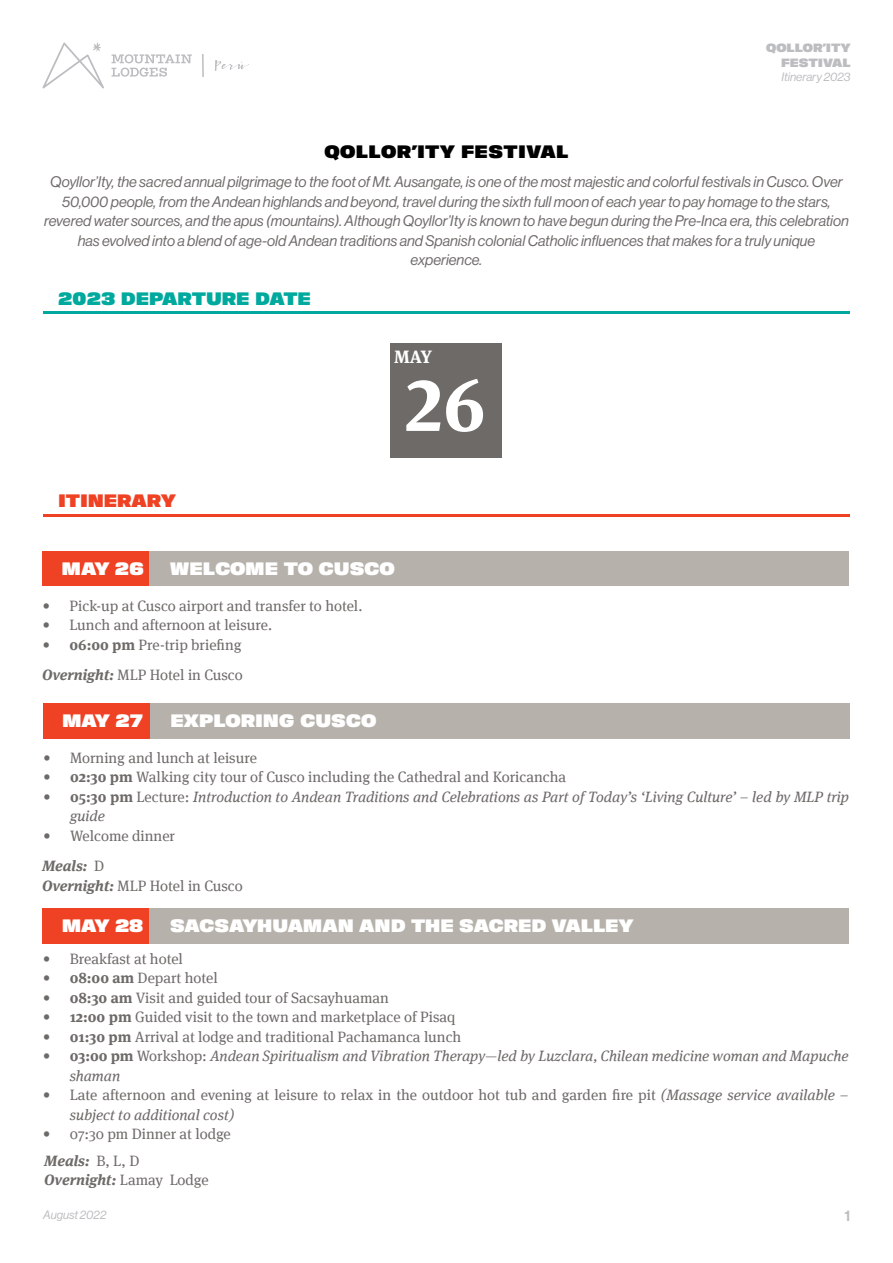
<style>
.page{position:relative;width:893px;height:1263px;background:#fff}
.page>*{position:absolute;margin:0;border:0;box-sizing:border-box;transform-origin:0 0}
.t1{font:700 75px "Meta Serif Lf";color:#fff}
.t2{font:18px "ATC Duel V8";color:#fff}
.t3{font:18px "ATC Duel V8";letter-spacing:.025em;color:#000}
.t4{font:18px "ATC Duel V8";color:#00a99d}
.t5{font:18px "ATC Duel V8";color:#ef4123}
.t6{font:700 18px "Meta Serif Lf";color:#fff}
.t7{font:15px/19.5px "Meta Serif";color:#6e6a68}
.t8{font:italic 15px/19.5px "Haas Grot Disp 56";color:#6e6a68;text-align:center}
.t9{font:italic 15px/19.5px "Meta Serif Tf";color:#6e6a68}
.t10{font:italic 700 15px "Meta Serif";color:#6e6a68}
.t11{font:500 15px "Haas Grot Disp 65";color:#bcbdc0}
.t12{font:italic 12px "Haas Grot Disp 56";color:#bcbdc0}
.t13{font:12px/14.4px "ATC Duel V8";color:#bcbdc0;text-align:right}
.s1{font-weight:700}
.s2{font-weight:700;font-style:italic}
.s3{font-family:"Meta Serif";font-weight:700;font-style:normal}
.s4{font-family:"Meta Serif";font-style:normal}
.s5{font-weight:400;font-style:normal}
.s6{font-family:"Meta Serif Tf";font-style:italic}
</style>
<div class="page">
<svg style="left:42px;top:42px;width:62px;height:47px"></svg>
<svg style="left:112px;top:54px;width:80px;height:23px"></svg>
<hr style="left:202px;top:54px;width:2px;height:23px;background:#bcbdc0">
<svg style="left:215px;top:60px;width:34px;height:11px"></svg>
<hr style="left:43px;top:514px;width:807px;height:2px;background:#ef4123">
<hr style="left:43px;top:312px;width:807px;height:2px;background:#00a99d">
<div style="left:43px;top:551px;width:806px;height:34px;background:#b6b2ab"></div>
<div style="left:43px;top:551px;width:106px;height:34px;background:#ef4123"></div>
<div style="left:43px;top:703px;width:806px;height:35px;background:#b6b2ab"></div>
<div style="left:43px;top:703px;width:106px;height:35px;background:#ef4123"></div>
<div style="left:390px;top:343px;width:111px;height:115px;background:#6e6a68"></div>
<div style="left:43px;top:908px;width:806px;height:35px;background:#b6b2ab"></div>
<div style="left:43px;top:908px;width:106px;height:35px;background:#ef4123"></div>
<p class="t13" style="left:766px;top:41px;width:86px">QOLLOR’ITY<br>FESTIVAL</p>
<p class="t12" style="left:781px;top:70px;width:70px">Itinerary 2023</p>
<p class="t3" style="left:324px;top:141px;width:245px">QOLLOR’ITY FESTIVAL</p>
<p class="t8" style="left:44px;top:172px;width:806px">Qoyllor’Ity, the sacred annual pilgrimage to the foot of Mt. Ausangate, is one of the most majestic and colorful festivals in Cusco. Over 50,000 people, from the Andean highlands and beyond, travel during the sixth full moon of each year to pay homage to the stars, revered water sources, and the apus (mountains). Although Qoyllor’Ity is known to have begun during the Pre-Inca era, this celebration has evolved into a blend of age-old Andean traditions and Spanish colonial Catholic influences that makes for a truly unique experience.</p>
<p class="t4" style="left:58px;top:287px;width:254px">2023 DEPARTURE DATE</p>
<p class="t5" style="left:58px;top:490px;width:119px">ITINERARY</p>
<p class="t6" style="left:394px;top:346px;width:40px">MAY</p>
<p class="t1" style="left:405px;top:359px;width:82px">26</p>
<p class="t2" style="left:62px;top:557px;width:84px">MAY 26</p>
<p class="t2" style="left:170px;top:557px;width:226px">WELCOME TO CUSCO</p>
<p class="t7" style="left:43px;top:596px;width:321px">• Pick-up at Cusco airport and transfer to hotel.</p>
<p class="t7" style="left:43px;top:615px;width:231px">• Lunch and afternoon at leisure.</p>
<p class="t7" style="left:43px;top:635px;width:200px"><span class="s1">• 06:00 pm</span> Pre-trip briefing</p>
<p class="t7" style="left:42px;top:665px;width:202px"><span class="s2">Overnight:</span> MLP Hotel in Cusco</p>
<p class="t2" style="left:62px;top:709px;width:82px">MAY 27</p>
<p class="t2" style="left:170px;top:709px;width:207px">EXPLORING CUSCO</p>
<p class="t7" style="left:43px;top:748px;width:215px">• Morning and lunch at leisure</p>
<p class="t7" style="left:43px;top:767px;width:524px"><span class="s1">• 02:30 pm</span> Walking city tour of Cusco including the Cathedral and Koricancha</p>
<p class="t9" style="left:70px;top:787px;width:780px;text-indent:-27px"><span class="s3">• 05:30 pm</span> <span class="s4">Lecture:</span> Introduction to Andean Traditions and Celebrations as Part of Today’s ‘Living Culture’ – led by MLP trip guide</p>
<p class="t7" style="left:43px;top:826px;width:133px">• Welcome dinner</p>
<p class="t10" style="left:42px;top:856px;width:64px">Meals: <span class="s5">D</span></p>
<p class="t7" style="left:42px;top:875px;width:202px"><span class="s2">Overnight:</span> MLP Hotel in Cusco</p>
<p class="t2" style="left:62px;top:914px;width:83px">MAY 28</p>
<p class="t2" style="left:170px;top:914px;width:465px">SACSAYHUAMAN AND THE SACRED VALLEY</p>
<p class="t7" style="left:43px;top:948px;width:142px">• Breakfast at hotel</p>
<p class="t7" style="left:43px;top:968px;width:177px"><span class="s1">• 08:00 am</span> Depart hotel</p>
<p class="t7" style="left:43px;top:987px;width:348px"><span class="s1">• 08:30 am</span> Visit and guided tour of Sacsayhuaman</p>
<p class="t7" style="left:43px;top:1007px;width:414px"><span class="s1">• 12:00 pm</span> Guided visit to the town and marketplace of Pisaq</p>
<p class="t7" style="left:43px;top:1026px;width:420px"><span class="s1">• 01:30 pm</span> Arrival at lodge and traditional Pachamanca lunch</p>
<p class="t9" style="left:70px;top:1046px;width:780px;text-indent:-27px"><span class="s3">• 03:00 pm</span> <span class="s4">Workshop:</span> Andean Spiritualism and Vibration Therapy—led by Luzclara, Chilean medicine woman and Mapuche shaman</p>
<p class="t7" style="left:70px;top:1085px;width:780px;text-indent:-27px">• Late afternoon and evening at leisure to relax in the outdoor hot tub and garden fire pit <span class="s6">(Massage service available – subject to additional cost)</span></p>
<p class="t7" style="left:43px;top:1124px;width:190px">• 07:30 pm Dinner at lodge</p>
<p class="t10" style="left:44px;top:1151px;width:97px">Meals: <span class="s5">B, L, D</span></p>
<p class="t10" style="left:44px;top:1170px;width:166px">Overnight: <span class="s5">Lamay Lodge</span></p>
<p class="t12" style="left:43px;top:1208px;width:65px">August 2022</p>
<p class="t11" style="left:845px;top:1207px;width:7px">1</p>
</div>
